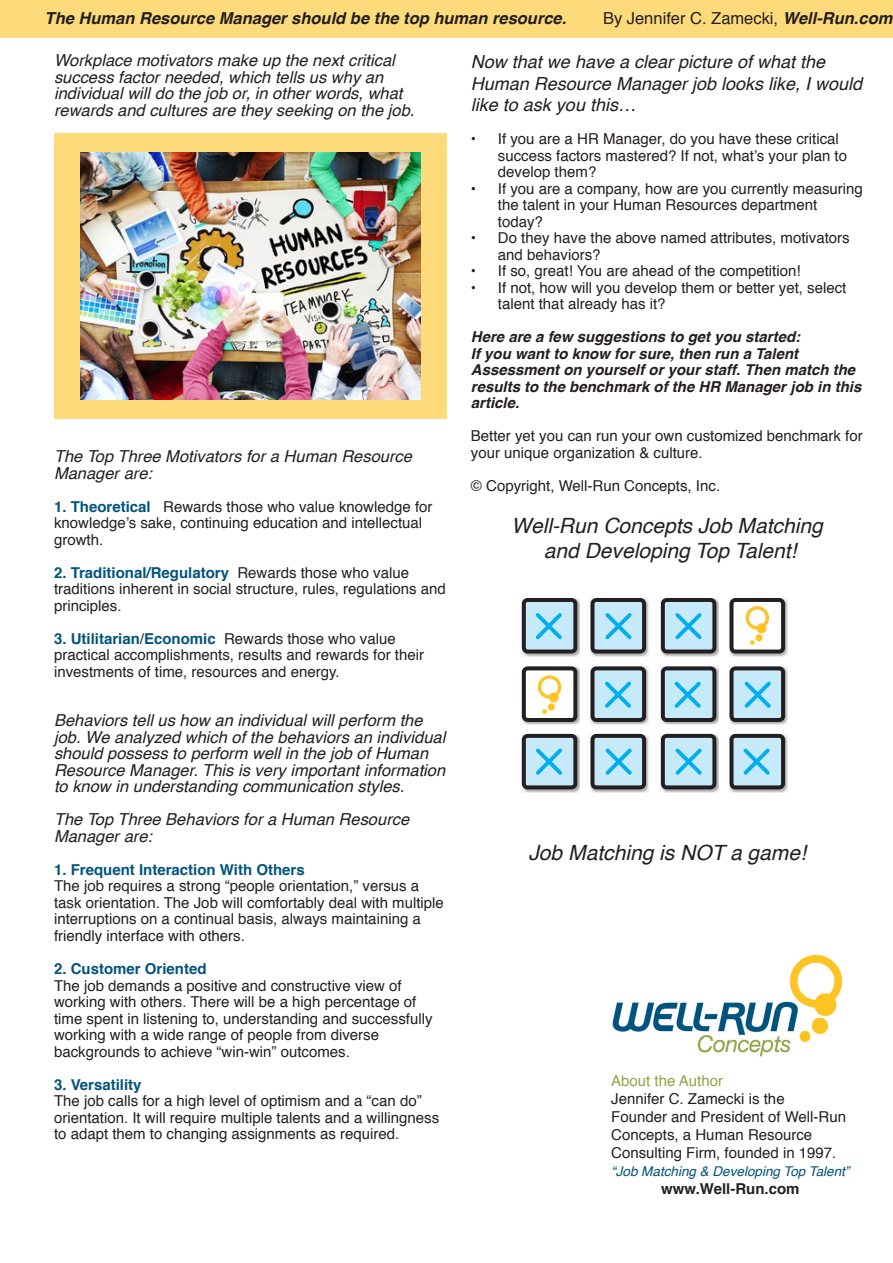
<style>
.page{position:relative;width:893px;height:1263px;background:#fff}
.page>*{position:absolute;margin:0;border:0;box-sizing:border-box;transform-origin:0 0}
.t1{font:italic 21px "Helvetica";color:#231f20}
.t2{font:italic 18px/21.6px "Helvetica";color:#231f20}
.t3{font:italic 16.5px/16.5px "Helvetica";color:#231f20}
.t4{font:italic 700 16.5px "Helvetica";color:#231f20}
.t5{font:16.5px "Helvetica";color:#231f20}
.t6{font:15px/16.5px "Helvetica";color:#231f20}
.t7{font:italic 700 15px/16.5px "Helvetica";color:#231f20}
.t8{font:700 15px "Helvetica";color:#00547f}
.t9{font:700 15px "Helvetica";color:#231f20}
.t10{font:15px "Helvetica";color:#93a344}
.t11{font:italic 13.5px "Helvetica";color:#00547f}
.s1{font-weight:700;font-style:italic}
.s2{font-weight:700;color:#00547f}
</style>
<div class="page">
<div style="left:0;top:0;width:893px;height:37px;background:#fedb7a"></div>
<div style="left:54px;top:133px;width:392px;height:286px;background:#fedb7a"></div>
<svg style="left:522px;top:598px;width:58px;height:58px"></svg>
<svg style="left:590px;top:599px;width:59px;height:57px"></svg>
<svg style="left:661px;top:598px;width:58px;height:58px"></svg>
<svg style="left:729px;top:599px;width:59px;height:57px"></svg>
<svg style="left:523px;top:666px;width:57px;height:59px"></svg>
<svg style="left:591px;top:667px;width:58px;height:58px"></svg>
<svg style="left:662px;top:666px;width:57px;height:59px"></svg>
<svg style="left:730px;top:667px;width:58px;height:58px"></svg>
<svg style="left:522px;top:734px;width:58px;height:58px"></svg>
<svg style="left:590px;top:735px;width:59px;height:57px"></svg>
<svg style="left:661px;top:734px;width:58px;height:58px"></svg>
<svg style="left:729px;top:735px;width:59px;height:57px"></svg>
<svg style="left:522px;top:598px;width:55px;height:55px;background:#8db2c3"></svg>
<svg style="left:590px;top:598px;width:56px;height:55px;background:#8db2c2"></svg>
<svg style="left:661px;top:598px;width:55px;height:55px;background:#8db2c3"></svg>
<svg style="left:590px;top:666px;width:56px;height:56px;background:#8db1c1"></svg>
<svg style="left:661px;top:666px;width:55px;height:56px;background:#8db2c2"></svg>
<svg style="left:729px;top:666px;width:56px;height:56px;background:#8db1c1"></svg>
<svg style="left:522px;top:734px;width:55px;height:55px;background:#8db2c3"></svg>
<svg style="left:590px;top:734px;width:56px;height:55px;background:#8db2c2"></svg>
<svg style="left:661px;top:734px;width:55px;height:55px;background:#8db2c3"></svg>
<svg style="left:729px;top:734px;width:56px;height:55px;background:#8db2c2"></svg>
<svg style="left:729px;top:598px;width:56px;height:55px"></svg>
<svg style="left:522px;top:666px;width:55px;height:56px"></svg>
<img style="left:612px;top:955px;width:231px;height:101px">
<img style="left:80px;top:152px;width:340px;height:247px">
<p class="t4" style="left:45px;top:5px;width:523px">The Human Resource Manager should be the top human resource.</p>
<p class="t5" style="left:603px;top:6px;width:291px">By Jennifer C. Zamecki, <span class="s1">Well-Run.com</span></p>
<p class="t2" style="left:471px;top:51px;width:393px">Now that we have a clear picture of what the<br>Human Resource Manager job looks like, I would like to ask you this…</p>
<p class="t6" style="left:498px;top:131px;width:351px;text-indent:-27px">• If you are a HR Manager, do you have these critical success factors mastered? If not, what’s your plan to develop them?</p>
<p class="t6" style="left:498px;top:181px;width:366px;text-indent:-27px">• If you are a company, how are you currently measuring the talent in your Human Resources department today?</p>
<p class="t6" style="left:498px;top:230px;width:353px;text-indent:-27px">• Do they have the above named attributes, motivators and behaviors?</p>
<p class="t6" style="left:471px;top:263px;width:331px">• If so, great! You are ahead of the competition!</p>
<p class="t6" style="left:498px;top:280px;width:350px;text-indent:-27px">• If not, how will you develop them or better yet, select talent that already has it?</p>
<p class="t7" style="left:471px;top:329px;width:331px">Here are a few suggestions to get you started:</p>
<p class="t7" style="left:471px;top:345px;width:392px">If you want to know for sure, then run a Talent Assessment on yourself or your staff. Then match the results to the benchmark of the HR Manager job in this article.</p>
<p class="t6" style="left:471px;top:428px;width:393px">Better yet you can run your own customized benchmark for your unique organization &amp; culture.</p>
<p class="t6" style="left:471px;top:478px;width:251px">© Copyright, Well-Run Concepts, Inc.</p>
<p class="t1" style="left:512px;top:509px;width:313px">Well-Run Concepts Job Matching</p>
<p class="t1" style="left:544px;top:534px;width:254px">and Developing Top Talent!</p>
<p class="t3" style="left:54px;top:53px;width:362px">Workplace motivators make up the next critical success factor needed, which tells us why an individual will do the job or, in other words, what rewards and cultures are they seeking on the job.</p>
<p class="t3" style="left:54px;top:449px;width:359px">The Top Three Motivators for a Human Resource<br>Manager are:</p>
<p class="t6" style="left:54px;top:499px;width:380px"><span class="s2">1. Theoretical</span> Rewards those who value knowledge for knowledge’s sake, continuing education and intellectual growth.</p>
<p class="t6" style="left:54px;top:565px;width:393px"><span class="s2">2. Traditional/Regulatory</span> Rewards those who value traditions inherent in social structure, rules, regulations and principles.</p>
<p class="t6" style="left:54px;top:631px;width:372px"><span class="s2">3. Utilitarian</span>/<span class="s2">Economic</span> Rewards those who value practical accomplishments, results and rewards for their investments of time, resources and energy.</p>
<p class="t3" style="left:54px;top:713px;width:393px">Behaviors tell us how an individual will perform the job. We analyzed which of the behaviors an individual should possess to perform well in the job of Human Resource Manager. This is very important information to know in understanding communication styles.</p>
<p class="t3" style="left:54px;top:812px;width:357px">The Top Three Behaviors for a Human Resource<br>Manager are:</p>
<p class="t8" style="left:54px;top:857px;width:252px">1. Frequent Interaction With Others</p>
<p class="t6" style="left:54px;top:878px;width:391px">The job requires a strong “people orientation,” versus a task orientation. The Job will comfortably deal with multiple interruptions on a continual basis, always maintaining a friendly interface with others.</p>
<p class="t8" style="left:54px;top:956px;width:154px">2. Customer Oriented</p>
<p class="t6" style="left:54px;top:977px;width:380px">The job demands a positive and constructive view of working with others. There will be a high percentage of time spent in listening to, understanding and successfully working with a wide range of people from diverse backgrounds to achieve “win-win” outcomes.</p>
<p class="t8" style="left:54px;top:1072px;width:89px">3. Versatility</p>
<p class="t6" style="left:54px;top:1093px;width:387px">The job calls for a high level of optimism and a “can do” orientation. It will require multiple talents and a willingness to adapt them to changing assignments as required.</p>
<p class="t1" style="left:528px;top:836px;width:279px">Job Matching is NOT a game!</p>
<p class="t10" style="left:611px;top:1069px;width:113px">About the Author</p>
<p class="t6" style="left:611px;top:1091px;width:175px">Jennifer C. Zamecki is the</p>
<p class="t6" style="left:611px;top:1108px;width:236px;line-height:18px">Founder and President of Well-Run<br>Concepts, a Human Resource</p>
<p class="t6" style="left:611px;top:1145px;width:227px">Consulting Firm, founded in 1997.</p>
<p class="t11" style="left:611px;top:1160px;width:240px">“Job Matching &amp; Developing Top Talent”</p>
<p class="t9" style="left:661px;top:1176px;width:140px">www.Well-Run.com</p>
</div>
